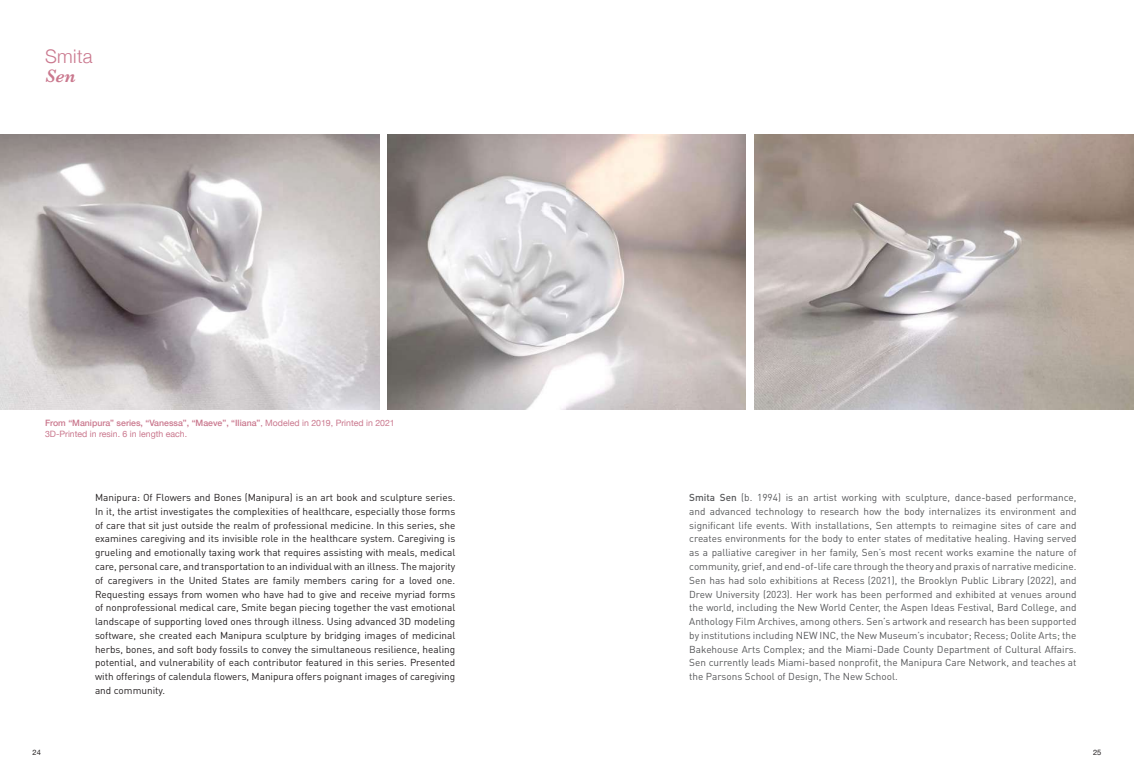
<style>
.page{position:relative;width:1134px;height:780px;background:#fff}
.page>*{position:absolute;margin:0;border:0;box-sizing:border-box;transform-origin:0 0}
.t1{font:300 18.75px "Helvetica Neue";letter-spacing:.02em;color:#ca788e}
.t2{font:10px/13.8px "DIN Pro";color:#57585a;text-align:justify}
.t3{font:10px/13.8px "DIN Pro";color:#231f20;text-align:justify}
.t4{font:8.75px/10.5px "Helvetica Neue";color:#ca788e}
.t5{font:7.5px "Helvetica Neue";color:#231f20}
.s1{font-weight:500}
</style>
<div class="page">
<img style="left:387px;top:134px;width:359px;height:275px">
<img style="left:0;top:134px;width:380px;height:275px">
<img style="left:754px;top:134px;width:380px;height:275px">
<h1 class="t1" style="left:45px;top:41px;width:49px">Smita</h1>
<p class="t4" style="left:45px;top:418px;width:351px"><span class="s1">From “Manipura” series, “Vanessa”, “Maeve”, “Iliana”</span>, Modeled in 2019, Printed in 2021<br>3D-Printed in resin. 6 in length each.</p>
<p class="t5" style="left:32px;top:746px;width:10px">24</p>
<p class="t3" style="left:95px;top:490px;width:362px">Manipura: Of Flowers and Bones (Manipura) is an art book and sculpture series.<br>In it, the artist investigates the complexities of healthcare, especially those forms of care that sit just outside the realm of professional medicine. In this series, she examines caregiving and its invisible role in the healthcare system. Caregiving is grueling and emotionally taxing work that requires assisting with meals, medical care, personal care, and transportation to an individual with an illness. The majority of caregivers in the United States are family members caring for a loved one.<br>Requesting essays from women who have had to give and receive myriad forms of nonprofessional medical care, Smite began piecing together the vast emotional landscape of supporting loved ones through illness. Using advanced 3D modeling software, she created each Manipura sculpture by bridging images of medicinal herbs, bones, and soft body fossils to convey the simultaneous resilience, healing potential, and vulnerability of each contributor featured in this series. Presented with offerings of calendula flowers, Manipura offers poignant images of caregiving and community.</p>
<p class="t2" style="left:689px;top:490px;width:389px"><span class="s1">Smita Sen</span> (b. 1994) is an artist working with sculpture, dance-based performance, and advanced technology to research how the body internalizes its environment and significant life events. With installations, Sen attempts to reimagine sites of care and creates environments for the body to enter states of meditative healing. Having served as a palliative caregiver in her family, Sen’s most recent works examine the nature of community, grief, and end-of-life care through the theory and praxis of narrative medicine.<br>Sen has had solo exhibitions at Recess (2021), the Brooklyn Public Library (2022), and Drew University (2023). Her work has been performed and exhibited at venues around the world, including the New World Center, the Aspen Ideas Festival, Bard College, and Anthology Film Archives, among others. Sen’s artwork and research has been supported by institutions including NEW INC, the New Museum’s incubator; Recess; Oolite Arts; the Bakehouse Arts Complex; and the Miami-Dade County Department of Cultural Affairs.<br>Sen currently leads Miami-based nonprofit, the Manipura Care Network, and teaches at the Parsons School of Design, The New School.</p>
<p class="t5" style="left:1093px;top:746px;width:10px">25</p>
</div>
